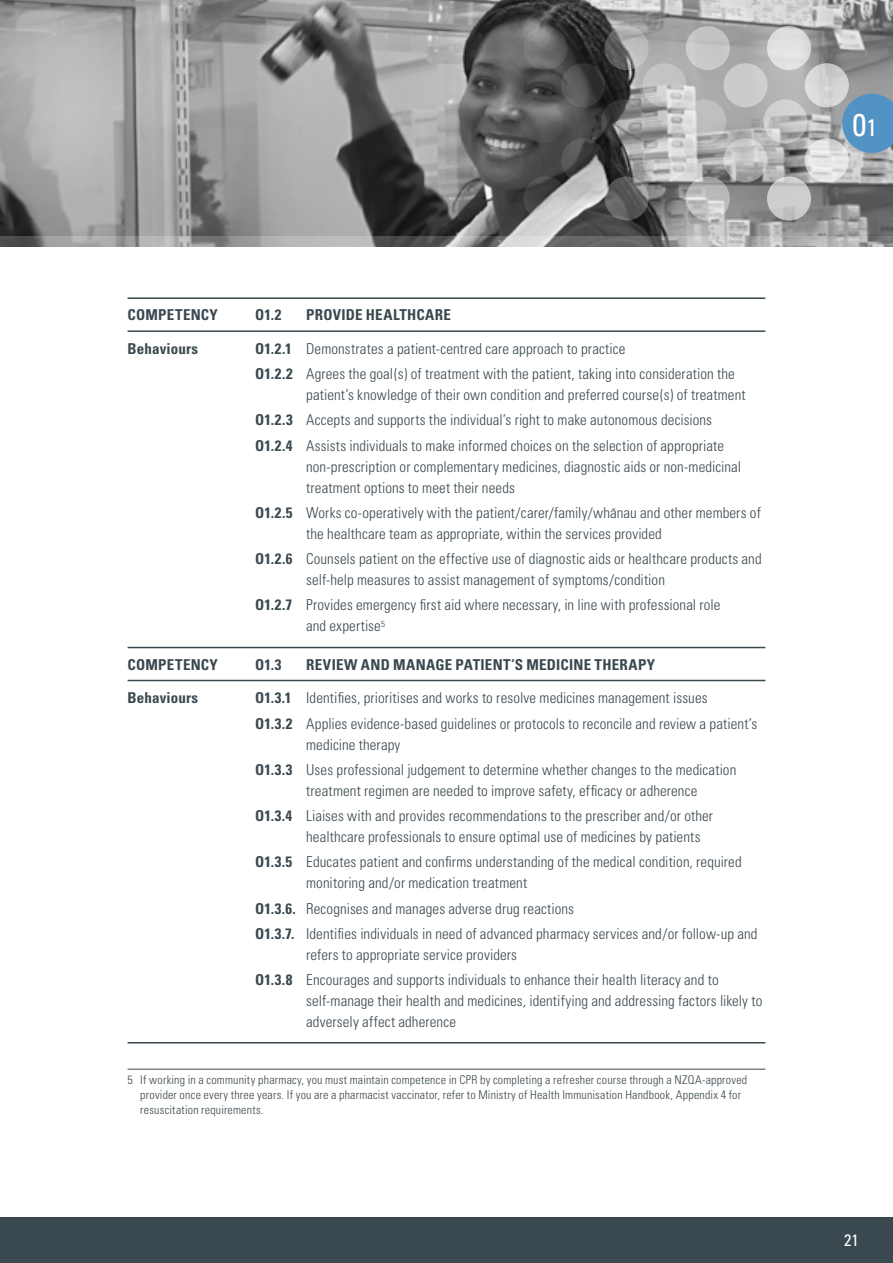
<style>
.page{position:relative;width:893px;height:1263px;background:#fff}
.page>*{position:absolute;margin:0;border:0;box-sizing:border-box;transform-origin:0 0}
.t1{font:condensed 31.5px "Univers";color:#fff}
.t2{font:condensed 16.5px "Univers";color:#fff}
.t3{font:300 condensed 15px/25.2px "Univers";letter-spacing:.005em;color:#3a484f}
.t4{font:700 condensed 15px "Univers";letter-spacing:.015em;color:#3a484f}
.t5{font:300 condensed 12px/15px "Univers";letter-spacing:.015em;color:#3a484f}
.s1{font-weight:700}
.s2{font-size:24px}
</style>
<div class="page">
<div style="left:0;top:1217px;width:893px;height:46px;background:#3a484f"></div>
<img style="left:0;top:0;width:893px;height:236px">
<hr style="left:128px;top:297px;width:637px;height:2px;background:#3a484f">
<hr style="left:128px;top:330px;width:637px;height:2px;background:#3a484f">
<hr style="left:128px;top:647px;width:637px;height:1px;background:#3a484f">
<hr style="left:128px;top:680px;width:637px;height:1px;background:#3a484f">
<hr style="left:128px;top:1042px;width:637px;height:1px;background:#3a484f">
<hr style="left:128px;top:1069px;width:637px;height:1px;background:#3a484f">
<svg style="left:0;top:236px;width:893px;height:11px;background:#979797"></svg>
<svg style="left:805px;top:138px;width:44px;height:44px"></svg>
<svg style="left:767px;top:177px;width:44px;height:44px;background:#c8c8c8"></svg>
<div style="left:767px;top:26px;width:44px;height:44px;background:#e0e0e1;border-radius:50%"></div>
<div style="left:805px;top:63px;width:44px;height:44px;background:linear-gradient(to bottom,#cacaca,#dbdbdc);border-radius:50%"></div>
<svg style="left:601px;top:99px;width:44px;height:44px;background:#6e6e6e"></svg>
<svg style="left:561px;top:138px;width:44px;height:44px;background:#666"></svg>
<svg style="left:523px;top:177px;width:44px;height:44px;background:#828283"></svg>
<svg style="left:523px;top:26px;width:44px;height:44px;background:#717171"></svg>
<svg style="left:561px;top:63px;width:44px;height:44px;background:#494949"></svg>
<svg style="left:520px;top:99px;width:44px;height:44px;background:#636464"></svg>
<svg style="left:480px;top:138px;width:44px;height:44px;background:#6a6b6b"></svg>
<svg style="left:442px;top:177px;width:44px;height:44px;background:#69696a"></svg>
<svg style="left:442px;top:26px;width:44px;height:44px;background:#7e7e7f"></svg>
<svg style="left:480px;top:63px;width:44px;height:44px;background:#606061"></svg>
<svg style="left:682px;top:99px;width:44px;height:44px;background:#c6c6c6"></svg>
<svg style="left:642px;top:138px;width:44px;height:44px;background:#c6c6c7"></svg>
<svg style="left:605px;top:177px;width:44px;height:44px;background:#616262"></svg>
<svg style="left:605px;top:26px;width:44px;height:44px;background:#919191"></svg>
<svg style="left:642px;top:63px;width:44px;height:44px;background:#c6c7c7"></svg>
<svg style="left:763px;top:99px;width:44px;height:44px;background:#c2c2c3"></svg>
<svg style="left:723px;top:138px;width:45px;height:44px;background:#bdbebe"></svg>
<svg style="left:686px;top:177px;width:44px;height:44px;background:#bebebf"></svg>
<div style="left:686px;top:26px;width:44px;height:44px;background:#c7c7c8;border-radius:50%"></div>
<div style="left:723px;top:63px;width:45px;height:44px;background:#cbcbcb;border-radius:50%"></div>
<svg style="left:842px;top:94px;width:51px;height:59px;background:#6298c3"></svg>
<p class="t4" style="left:128px;top:306px;width:92px">COMPETENCY</p>
<p class="t4" style="left:255px;top:306px;width:28px">O1.2</p>
<p class="t4" style="left:306px;top:306px;width:146px">PROVIDE HEALTHCARE</p>
<p class="t4" style="left:128px;top:339px;width:72px">Behaviours</p>
<p class="t3" style="left:255px;top:336px;width:481px"><span class="s1">O1.2.1</span> Demonstrates a patient-centred care approach to practice<br><span class="s1">O1.2.2</span> Agrees the goal(s) of treatment with the patient, taking into consideration the</p>
<p class="t3" style="left:255px;top:382px;width:492px;text-indent:51px">patient’s knowledge of their own condition and preferred course(s) of treatment<br><span class="s1">O1.2.3</span> Accepts and supports the individual’s right to make autonomous decisions<br><span class="s1">O1.2.4</span> Assists individuals to make informed choices on the selection of appropriate</p>
<p class="t3" style="left:306px;top:456px;width:436px;line-height:21px">non-prescription or complementary medicines, diagnostic aids or non-medicinal treatment options to meet their needs</p>
<p class="t3" style="left:306px;top:502px;width:456px;line-height:21px;text-indent:-51px"><span class="s1">O1.2.5</span> Works co-operatively with the patient/carer/family/wha-nau and other members of the healthcare team as appropriate, within the services provided</p>
<p class="t3" style="left:306px;top:548px;width:457px;line-height:21px;text-indent:-51px"><span class="s1">O1.2.6</span> Counsels patient on the effective use of diagnostic aids or healthcare products and self-help measures to assist management of symptoms/condition</p>
<p class="t3" style="left:306px;top:595px;width:416px;line-height:21px;text-indent:-51px"><span class="s1">O1.2.7</span> Provides emergency first aid where necessary, in line with professional role and expertise<sup>5</sup></p>
<p class="t4" style="left:128px;top:655px;width:92px">COMPETENCY</p>
<p class="t4" style="left:255px;top:655px;width:28px">O1.3</p>
<p class="t4" style="left:306px;top:655px;width:350px">REVIEW AND MANAGE PATIENT’S MEDICINE THERAPY</p>
<p class="t4" style="left:128px;top:689px;width:72px">Behaviours</p>
<p class="t3" style="left:255px;top:685px;width:504px"><span class="s1">O1.3.1</span> Identifies, prioritises and works to resolve medicines management issues<br><span class="s1">O1.3.2</span> Applies evidence-based guidelines or protocols to reconcile and review a patient’s</p>
<p class="t3" style="left:255px;top:732px;width:483px;text-indent:51px">medicine therapy<br><span class="s1">O1.3.3</span> Uses professional judgement to determine whether changes to the medication</p>
<p class="t3" style="left:255px;top:778px;width:459px;text-indent:51px">treatment regimen are needed to improve safety, efficacy or adherence<br><span class="s1">O1.3.4</span> Liaises with and provides recommendations to the prescriber and/or other</p>
<p class="t3" style="left:255px;top:824px;width:488px;text-indent:51px">healthcare professionals to ensure optimal use of medicines by patients<br><span class="s1">O1.3.5</span> Educates patient and confirms understanding of the medical condition, required</p>
<p class="t3" style="left:255px;top:870px;width:504px;text-indent:51px">monitoring and/or medication treatment<br><span class="s1">O1.3.6.</span> Recognises and manages adverse drug reactions<br><span class="s1">O1.3.7.</span> Identifies individuals in need of advanced pharmacy services and/or follow-up and</p>
<p class="t3" style="left:255px;top:942px;width:465px;text-indent:51px">refers to appropriate service providers<br><span class="s1">O1.3.8</span> Encourages and supports individuals to enhance their health literacy and to</p>
<p class="t3" style="left:306px;top:990px;width:458px;line-height:21px">self-manage their health and medicines, identifying and addressing factors likely to adversely affect adherence</p>
<p class="t5" style="left:140px;top:1072px;width:608px;text-indent:-13px">5 If working in a community pharmacy, you must maintain competence in CPR by completing a refresher course through a NZQA-approved provider once every three years. If you are a pharmacist vaccinator, refer to Ministry of Health Immunisation Handbook, Appendix 4 for resuscitation requirements.</p>
<h1 class="t1" style="left:852px;top:105px;width:26px">0<span class="s2">1</span></h1>
<p class="t2" style="left:844px;top:1230px;width:16px">21</p>
</div>
